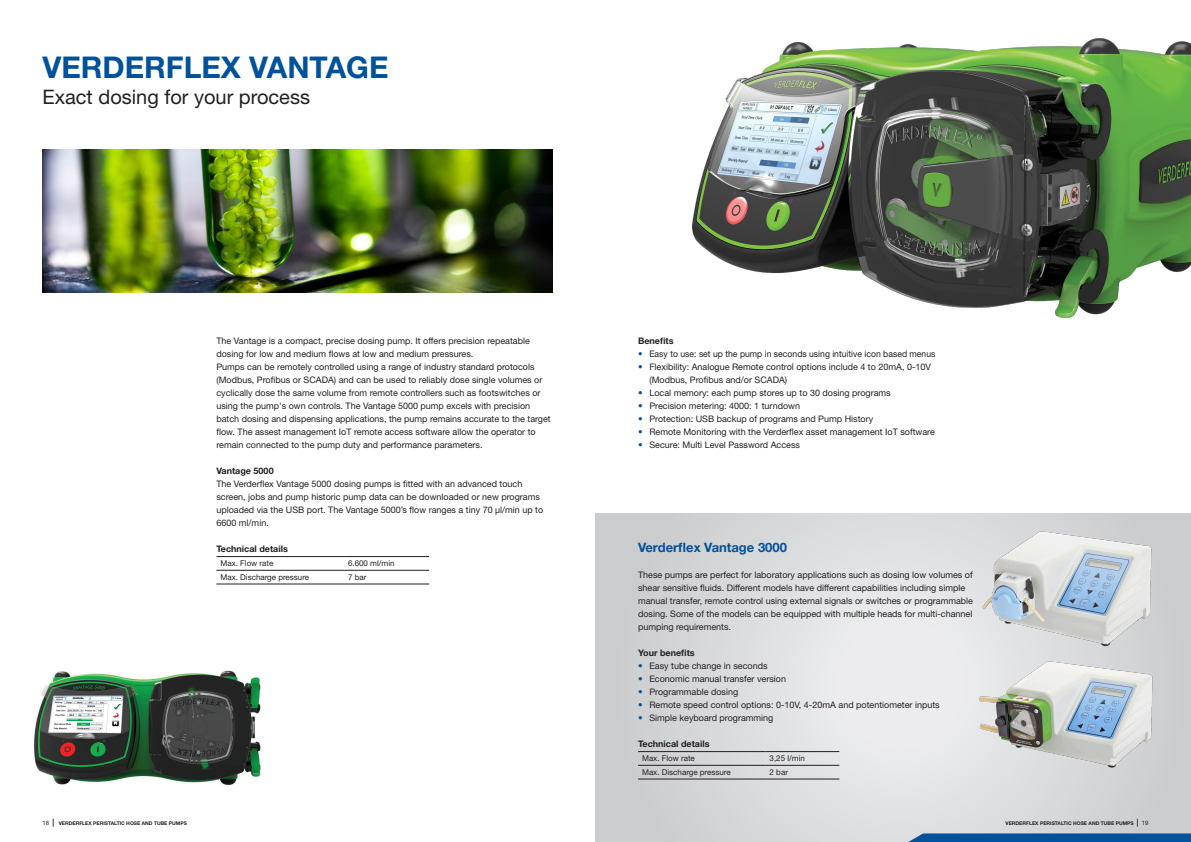
<style>
.page{position:relative;width:1191px;height:842px;background:#fff}
.page>*{position:absolute;margin:0;border:0;box-sizing:border-box;transform-origin:0 0}
._01_Headline{font:700 30px "Helvetica Neue LT Std";color:#01519b}
.t1{font:20px "Helvetica Neue LT Std";color:#231f20}
._07_Headline_small{font:700 13px "Helvetica Neue LT Std";color:#01519b}
.Intro{font:9px/13px "Helvetica Neue LT Std";color:#231f20}
.Body_new{font:9px/13px "Helvetica Neue LT Std";color:#231f20}
.Subhead{font:700 9px "Helvetica Neue LT Std";color:#231f20}
.Intro-2{font:9px "Helvetica Neue LT Std";color:#231f20;scale:.96 1}
.table-body-text{font:8px "Helvetica Neue LT Std";color:#231f20}
.t2{font:700 5px "Helvetica Neue LT Std";color:#231f20}
.s1{font-size:9.2px;color:#01519b}
.s2{font-weight:400;font-size:6px}
.s3{font-size:8px}
</style>
<div class="page">
<svg style="left:595px;top:513px;width:596px;height:329px;background:#d9dadc"></svg>
<svg style="left:883px;top:833px;width:308px;height:9px;background:#2166a5"></svg>
<img style="left:43px;top:149px;width:510px;height:143px">
<img style="left:34px;top:670px;width:227px;height:115px">
<hr style="left:216px;top:556px;width:128px;height:1px;background:#231f20">
<hr style="left:344px;top:556px;width:85px;height:1px;background:#231f20">
<hr style="left:216px;top:570px;width:128px;height:1px;background:#231f20">
<hr style="left:344px;top:570px;width:85px;height:1px;background:#231f20">
<hr style="left:216px;top:584px;width:128px;height:1px;background:#231f20">
<hr style="left:344px;top:584px;width:85px;height:1px;background:#231f20">
<img style="left:691px;top:38px;width:500px;height:281px">
<img style="left:974px;top:526px;width:186px;height:127px">
<img style="left:974px;top:656px;width:186px;height:117px">
<hr style="left:638px;top:751px;width:127px;height:1px;background:#231f20">
<hr style="left:765px;top:751px;width:74px;height:1px;background:#231f20">
<hr style="left:638px;top:765px;width:127px;height:1px;background:#231f20">
<hr style="left:765px;top:765px;width:74px;height:1px;background:#231f20">
<hr style="left:638px;top:779px;width:127px;height:1px;background:#231f20">
<hr style="left:765px;top:779px;width:74px;height:1px;background:#231f20">
<p class="_01_Headline" style="left:43px;top:49px;width:347px">VERDERFLEX VANTAGE</p>
<p class="t1" style="left:43px;top:85px;width:269px">Exact dosing for your process</p>
<p class="Intro" style="left:216px;top:335px;width:315px">The Vantage is a compact, precise dosing pump. It offers precision repeatable dosing for low and medium flows at low and medium pressures.</p>
<p class="Intro" style="left:216px;top:361px;width:327px">Pumps can be remotely controlled using a range of industry standard protocols (Modbus, Profibus or SCADA) and can be used to reliably dose single volumes or cyclically dose the same volume from remote controllers such as footswitches or using the pump's own controls. The Vantage 5000 pump excels with precision</p>
<p class="Intro" style="left:216px;top:413px;width:336px">batch dosing and dispensing applications, the pump remains accurate to the target flow. The assest management IoT remote access software allow the operator to remain connected to the pump duty and performance parameters.</p>
<p class="Subhead" style="left:216px;top:466px;width:59px">Vantage 5000</p>
<p class="Body_new" style="left:216px;top:478px;width:328px">The Verderflex Vantage 5000 dosing pumps is fitted with an advanced touch screen, jobs and pump historic pump data can be downloaded or new programs uploaded via the USB port. The Vantage 5000’s flow ranges a tiny 70 µl/min up to 6600 ml/min.</p>
<p class="Subhead" style="left:216px;top:544px;width:73px">Technical details</p>
<p class="table-body-text" style="left:220px;top:559px;width:54px">Max. Flow rate</p>
<p class="table-body-text" style="left:348px;top:559px;width:48px">6.600 ml/min</p>
<p class="table-body-text" style="left:220px;top:572px;width:90px">Max. Discharge pressure</p>
<p class="table-body-text" style="left:348px;top:572px;width:20px">7 bar</p>
<p class="Subhead" style="left:638px;top:336px;width:37px">Benefits</p>
<p class="Intro-2" style="left:638px;top:349px;width:311px"><span class="s1">•</span> Easy to use: set up the pump in seconds using intuitive icon based menus</p>
<p class="Intro" style="left:649px;top:361px;width:283px;text-indent:-11px"><span class="s1">•</span> Flexibility: Analogue Remote control options include 4 to 20mA, 0-10V (Modbus, Profibus and/or SCADA)</p>
<p class="Intro" style="left:638px;top:387px;width:254px"><span class="s1">•</span> Local memory: each pump stores up to 30 dosing programs</p>
<p class="Intro" style="left:638px;top:400px;width:164px"><span class="s1">•</span> Precision metering: 4000: 1 turndown</p>
<p class="Intro" style="left:638px;top:413px;width:237px"><span class="s1">•</span> Protection: USB backup of programs and Pump History</p>
<p class="Intro" style="left:638px;top:426px;width:298px"><span class="s1">•</span> Remote Monitoring with the Verderflex asset management IoT software</p>
<p class="Intro" style="left:638px;top:439px;width:164px"><span class="s1">•</span> Secure: Multi Level Password Access</p>
<p class="_07_Headline_small" style="left:638px;top:540px;width:150px">Verderflex Vantage 3000</p>
<p class="Intro" style="left:638px;top:569px;width:336px">These pumps are perfect for laboratory applications such as dosing low volumes of shear sensitive fluids. Different models have different capabilities including simple manual transfer, remote control using external signals or switches or programmable dosing. Some of the models can be equipped with multiple heads for multi-channel pumping requirements.</p>
<p class="Subhead" style="left:638px;top:648px;width:58px">Your benefits</p>
<p class="Intro" style="left:638px;top:660px;width:131px"><span class="s1">•</span> Easy tube change in seconds</p>
<p class="Intro" style="left:638px;top:673px;width:150px"><span class="s1">•</span> Economic manual transfer version</p>
<p class="Intro" style="left:638px;top:686px;width:102px"><span class="s1">•</span> Programmable dosing</p>
<p class="Intro" style="left:638px;top:699px;width:303px"><span class="s1">•</span> Remote speed control options: 0-10V, 4-20mA and potentiometer inputs</p>
<p class="Intro" style="left:638px;top:712px;width:137px"><span class="s1">•</span> Simple keyboard programming</p>
<p class="Subhead" style="left:638px;top:739px;width:73px">Technical details</p>
<p class="table-body-text" style="left:642px;top:754px;width:54px">Max. Flow rate</p>
<p class="table-body-text" style="left:769px;top:754px;width:37px">3,25 l/min</p>
<p class="table-body-text" style="left:642px;top:767px;width:90px">Max. Discharge pressure</p>
<p class="table-body-text" style="left:769px;top:767px;width:20px">2 bar</p>
<p class="t2" style="left:43px;top:820px;width:146px"><span class="s2">18</span> <span class="s3">|</span> VERDERFLEX PERISTALTIC HOSE AND TUBE PUMPS</p>
<p class="t2" style="left:1005px;top:820px;width:144px">VERDERFLEX PERISTALTIC HOSE AND TUBE PUMPS <span class="s3">|</span> <span class="s2">19</span></p>
</div>
